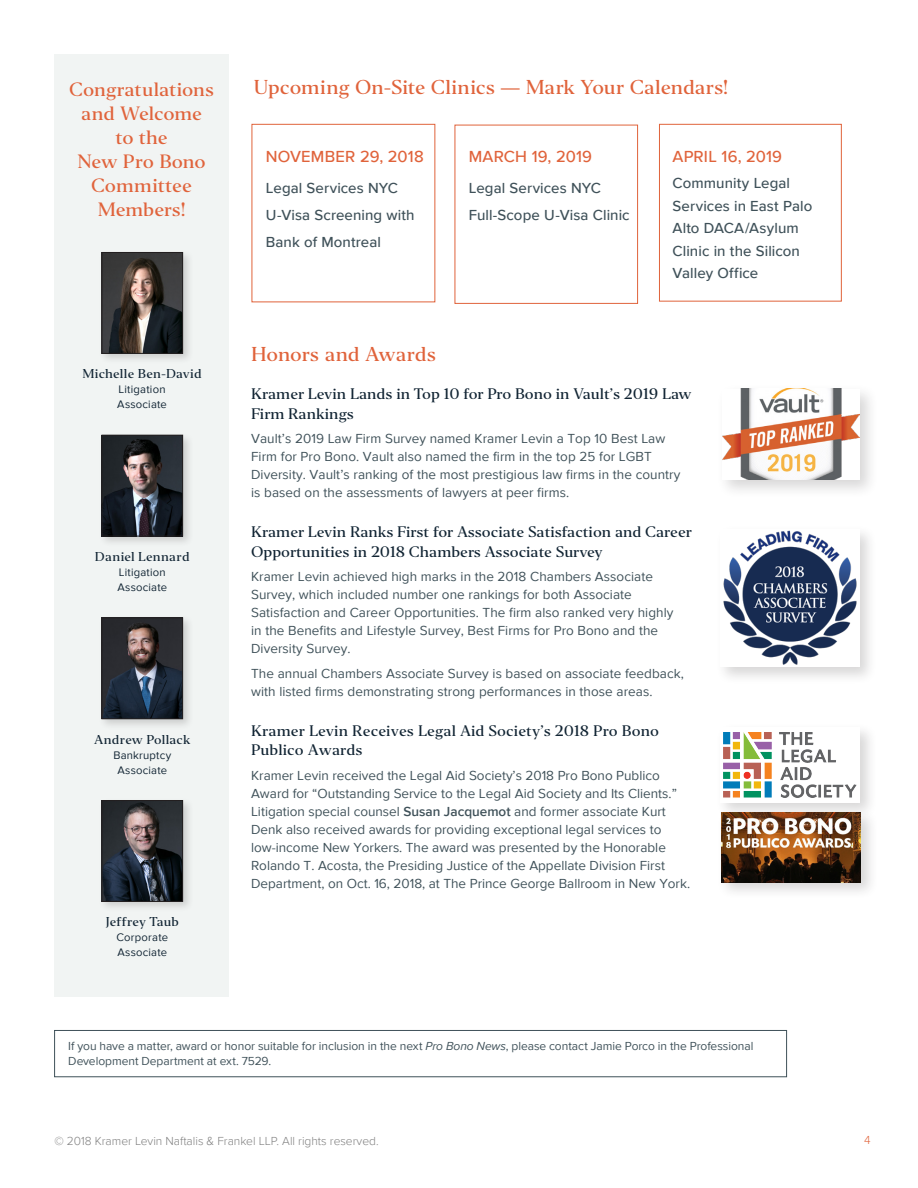
<style>
.page{position:relative;width:918px;height:1188px;background:#fff}
.page>*{position:absolute;margin:0;border:0;box-sizing:border-box;transform-origin:0 0}
.t1{font:500 18.75px "Editor";letter-spacing:-.005em;color:#e0633b}
.t2{font:500 18px/24px "Editor";letter-spacing:-.005em;color:#e0633b;text-align:center}
.t3{font:500 16.5px "Proxima Nova";letter-spacing:.01em;color:#e0633b}
.t4{font:500 15px/22.5px "Proxima Nova";letter-spacing:.005em;color:#3f5159}
.Case_Title_under_Pro{font:500 14.25px/19.5px "Editor";color:#122534}
.Cases_main_text{font:500 14.25px/19.5px "Editor";letter-spacing:.005em;color:#122534}
.Cases_main_text-2{font:13.5px/18px "Proxima Nova";letter-spacing:.005em;color:#3f5159}
.t5{font:12px/15px "Proxima Nova";letter-spacing:-.005em;color:#3f5159}
.t6{font:500 12px "Editor";letter-spacing:.01em;color:#122534}
.t7{font:300 12px "Proxima Nova";color:#7f7f7f}
.t8{font:300 12px "Proxima Nova";color:#e0633b}
.t9{font:11.25px/15px "Proxima Nova";letter-spacing:.02em;color:#122534}
.s1{font-weight:600}
.s2{font-style:italic}
</style>
<div class="page">
<div style="left:54px;top:54px;width:175px;height:943px;background:#f1f4f3"></div>
<div style="left:99px;top:249px;width:95px;height:116px;background:#231f20;opacity:.18"></div>
<img style="left:104px;top:254px;width:77px;height:98px">
<div style="left:102px;top:252px;width:81px;height:102px;border:1px solid #231f20"></div>
<div style="left:99px;top:432px;width:95px;height:115px;background:#231f20;opacity:.18"></div>
<img style="left:104px;top:437px;width:77px;height:97px">
<div style="left:102px;top:435px;width:81px;height:101px;border:1px solid #231f20"></div>
<div style="left:99px;top:614px;width:95px;height:116px;background:#231f20;opacity:.18"></div>
<img style="left:104px;top:620px;width:77px;height:97px">
<div style="left:102px;top:618px;width:81px;height:101px;border:1px solid #231f20"></div>
<div style="left:99px;top:797px;width:95px;height:116px;background:#231f20;opacity:.18"></div>
<img style="left:104px;top:802px;width:77px;height:98px">
<div style="left:102px;top:800px;width:81px;height:102px;border:1px solid #231f20"></div>
<div style="left:54px;top:1030px;width:733px;height:47px;border:1px solid #3f5159"></div>
<div style="left:455px;top:125px;width:183px;height:179px;border:1px solid #e0633b"></div>
<div style="left:659px;top:124px;width:183px;height:178px;border:1px solid #e0633b"></div>
<div style="left:717px;top:384px;width:162px;height:114px;background:#231f20;opacity:.18"></div>
<img style="left:722px;top:389px;width:138px;height:90px">
<div style="left:716px;top:525px;width:162px;height:159px;background:#231f20;opacity:.18"></div>
<div style="left:720px;top:530px;width:140px;height:137px;background:#fff"></div>
<img style="left:723px;top:530px;width:133px;height:135px">
<div style="left:716px;top:722px;width:161px;height:98px;background:#231f20;opacity:.18"></div>
<div style="left:721px;top:727px;width:139px;height:75px;background:#fff"></div>
<img style="left:724px;top:732px;width:132px;height:66px">
<div style="left:717px;top:808px;width:162px;height:92px;background:#231f20;opacity:.18"></div>
<img style="left:722px;top:812px;width:139px;height:70px">
<p class="t2" style="left:69px;top:78px;width:146px">Congratulations and Welcome<br>to the<br>New Pro Bono<br>Committee<br>Members!</p>
<p class="t6" style="left:82px;top:366px;width:121px">Michelle Ben-David</p>
<p class="t9" style="left:117px;top:381px;width:51px">Litigation<br>Associate</p>
<p class="t6" style="left:95px;top:549px;width:96px">Daniel Lennard</p>
<p class="t9" style="left:117px;top:564px;width:51px">Litigation<br>Associate</p>
<p class="t6" style="left:94px;top:731px;width:98px">Andrew Pollack</p>
<p class="t9" style="left:113px;top:747px;width:59px;text-align:center">Bankruptcy<br>Associate</p>
<p class="t6" style="left:106px;top:914px;width:75px">Jeffrey Taub</p>
<p class="t9" style="left:116px;top:929px;width:53px">Corporate<br>Associate</p>
<p class="t1" style="left:254px;top:75px;width:476px">Upcoming On-Site Clinics — Mark Your Calendars!</p>
<p class="t3" style="left:266px;top:144px;width:159px">NOVEMBER 29, 2018</p>
<p class="t4" style="left:266px;top:174px;width:150px;line-height:27px">Legal Services NYC<br>U-Visa Screening with<br>Bank of Montreal</p>
<p class="t3" style="left:469px;top:144px;width:125px">MARCH 19, 2019</p>
<p class="t4" style="left:469px;top:174px;width:162px;line-height:27px">Legal Services NYC<br>Full-Scope U-Visa Clinic</p>
<p class="t1" style="left:251px;top:342px;width:187px">Honors and Awards</p>
<p class="t3" style="left:673px;top:144px;width:111px">APRIL 16, 2019</p>
<p class="t4" style="left:673px;top:172px;width:141px">Community Legal<br>Services in East Palo<br>Alto DACA/Asylum<br>Clinic in the Silicon<br>Valley Office</p>
<p class="Case_Title_under_Pro" style="left:251px;top:384px;width:442px">Kramer Levin Lands in Top 10 for Pro Bono in Vault’s 2019 Law<br>Firm Rankings</p>
<p class="Cases_main_text-2" style="left:251px;top:429px;width:431px">Vault’s 2019 Law Firm Survey named Kramer Levin a Top 10 Best Law Firm for Pro Bono. Vault also named the firm in the top 25 for LGBT Diversity. Vault’s ranking of the most prestigious law firms in the country is based on the assessments of lawyers at peer firms.</p>
<p class="Case_Title_under_Pro" style="left:251px;top:522px;width:442px">Kramer Levin Ranks First for Associate Satisfaction and Career<br>Opportunities in 2018 Chambers Associate Survey</p>
<p class="Cases_main_text-2" style="left:251px;top:567px;width:424px">Kramer Levin achieved high marks in the 2018 Chambers Associate Survey, which included number one rankings for both Associate Satisfaction and Career Opportunities. The firm also ranked very highly in the Benefits and Lifestyle Survey, Best Firms for Pro Bono and the Diversity Survey.</p>
<p class="Cases_main_text-2" style="left:251px;top:664px;width:434px">The annual Chambers Associate Survey is based on associate feedback, with listed firms demonstrating strong performances in those areas.</p>
<p class="Cases_main_text" style="left:251px;top:721px;width:409px">Kramer Levin Receives Legal Aid Society’s 2018 Pro Bono<br>Publico Awards</p>
<p class="Cases_main_text-2" style="left:251px;top:766px;width:441px">Kramer Levin received the Legal Aid Society’s 2018 Pro Bono Publico Award for “Outstanding Service to the Legal Aid Society and Its Clients.” Litigation special counsel <span class="s1">Susan Jacquemot</span> and former associate Kurt Denk also received awards for providing exceptional legal services to low-income New Yorkers. The award was presented by the Honorable Rolando T. Acosta, the Presiding Justice of the Appellate Division First Department, on Oct. 16, 2018, at The Prince George Ballroom in New York.</p>
<p class="t5" style="left:68px;top:1038px;width:687px">If you have a matter, award or honor suitable for inclusion in the next <span class="s2">Pro Bono News</span>, please contact Jamie Porco in the Professional<br>Development Department at ext. 7529.</p>
<p class="t7" style="left:54px;top:1132px;width:326px">© 2018 Kramer Levin Naftalis &amp; Frankel LLP. All rights reserved.</p>
<p class="t8" style="left:864px;top:1131px;width:8px">4</p>
</div>
